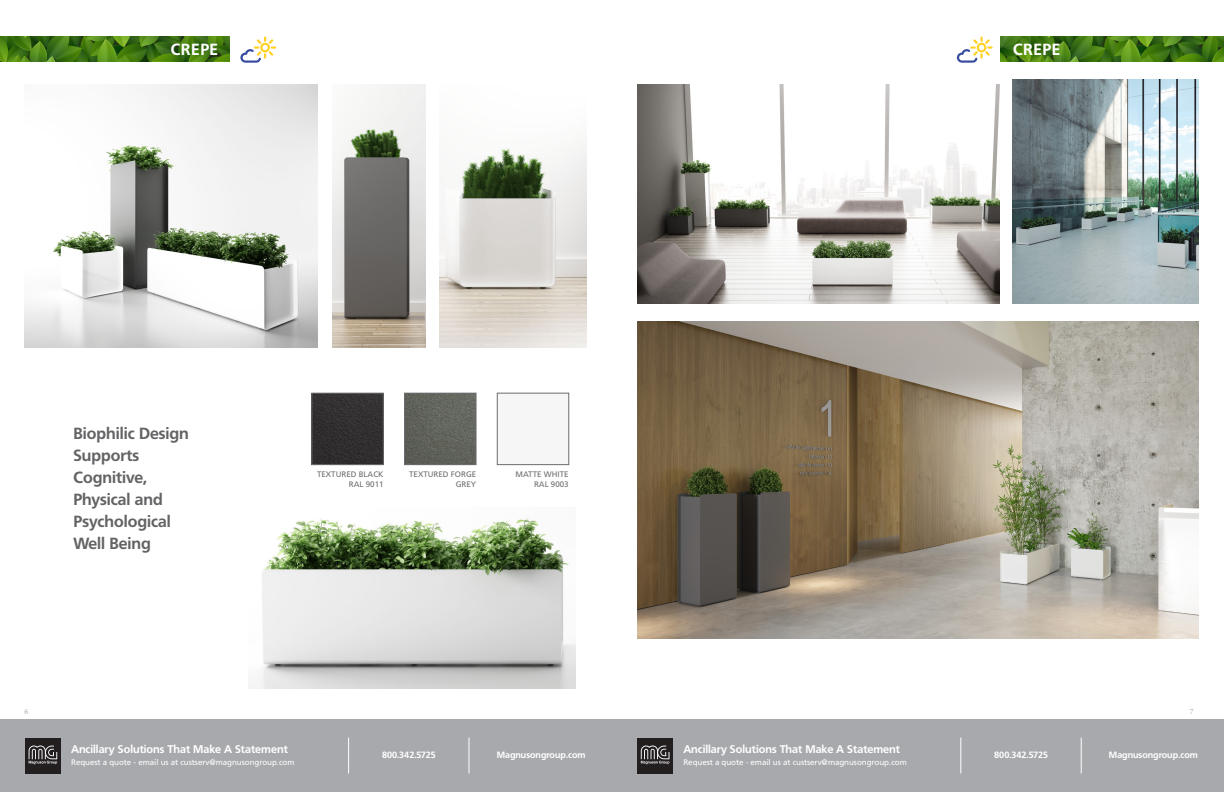
<style>
.page{position:relative;width:1224px;height:792px;background:#fff}
.page>*{position:absolute;margin:0;border:0;box-sizing:border-box;transform-origin:0 0}
.t1{font:700 16px/22px "Frutiger BQ";color:#636366}
.t2{font:700 16px "Frutiger BQ";letter-spacing:.03em;color:#fff}
.t3{font:700 11px "Frutiger BQ";color:#fff}
.t4{font:700 9px "Frutiger BQ";color:#fff}
.t5{font:8px "Frutiger";letter-spacing:-.005em;color:#fff}
.t6{font:8px/9.6px "Frutiger";color:#6c6d70;text-align:right}
.t7{font:8px "Minion Pro";color:#a8a9ad}
</style>
<div class="page">
<img style="left:1001px;top:36px;width:223px;height:26px">
<img style="left:0;top:36px;width:229px;height:26px">
<div style="left:0;top:719px;width:612px;height:73px;background:#a8a9ad"></div>
<div style="left:25px;top:738px;width:36px;height:36px;background:#231f20"></div>
<svg style="left:29px;top:746px;width:28px;height:18px"></svg>
<hr style="left:348px;top:738px;width:1px;height:36px;background:#fff">
<hr style="left:469px;top:738px;width:1px;height:36px;background:#fff">
<div style="left:612px;top:719px;width:612px;height:73px;background:#a8a9ad"></div>
<div style="left:637px;top:738px;width:36px;height:36px;background:#231f20"></div>
<svg style="left:641px;top:746px;width:28px;height:18px"></svg>
<hr style="left:961px;top:738px;width:1px;height:36px;background:#fff">
<hr style="left:1081px;top:738px;width:1px;height:36px;background:#fff">
<svg style="left:240px;top:37px;width:36px;height:26px"></svg>
<svg style="left:957px;top:37px;width:36px;height:26px"></svg>
<img style="left:333px;top:85px;width:92px;height:262px">
<img style="left:314px;top:395px;width:68px;height:68px">
<div style="left:312px;top:393px;width:72px;height:72px;border:1px solid #6c6d70"></div>
<img style="left:406px;top:395px;width:68px;height:68px">
<div style="left:404px;top:393px;width:72px;height:72px;border:1px solid #6c6d70"></div>
<div style="left:497px;top:393px;width:72px;height:72px;border:1px solid #6c6d70"></div>
<img style="left:637px;top:85px;width:362px;height:218px">
<img style="left:25px;top:85px;width:292px;height:262px">
<img style="left:248px;top:518px;width:328px;height:171px">
<img style="left:637px;top:322px;width:561px;height:316px">
<img style="left:440px;top:140px;width:146px;height:207px">
<img style="left:1012px;top:79px;width:186px;height:224px">
<p class="t2" style="left:171px;top:40px;width:49px">CREPE</p>
<p class="t2" style="left:1013px;top:40px;width:49px">CREPE</p>
<p class="t1" style="left:73px;top:422px;width:117px">Biophilic Design<br>Supports<br>Cognitive,<br>Physical and<br>Psychological<br>Well Being</p>
<p class="t6" style="left:317px;top:470px;width:68px">TEXTURED BLACK<br>RAL 9011</p>
<p class="t6" style="left:409px;top:470px;width:69px">TEXTURED FORGE<br>GREY</p>
<p class="t6" style="left:516px;top:470px;width:55px">MATTE WHITE</p>
<p class="t6" style="left:534px;top:479px;width:36px">RAL 9003</p>
<p class="t7" style="left:24px;top:706px;width:5px">6</p>
<p class="t7" style="left:1190px;top:706px;width:5px">7</p>
<p class="t3" style="left:71px;top:743px;width:218px">Ancillary Solutions That Make A Statement</p>
<p class="t4" style="left:382px;top:750px;width:55px">800.342.5725</p>
<p class="t4" style="left:497px;top:750px;width:90px">Magnusongroup.com</p>
<p class="t5" style="left:71px;top:758px;width:225px">Request a quote - email us at custserv@magnusongroup.com</p>
<p class="t3" style="left:683px;top:743px;width:218px">Ancillary Solutions That Make A Statement</p>
<p class="t4" style="left:994px;top:750px;width:55px">800.342.5725</p>
<p class="t4" style="left:1109px;top:750px;width:90px">Magnusongroup.com</p>
<p class="t5" style="left:683px;top:758px;width:225px">Request a quote - email us at custserv@magnusongroup.com</p>
</div>
